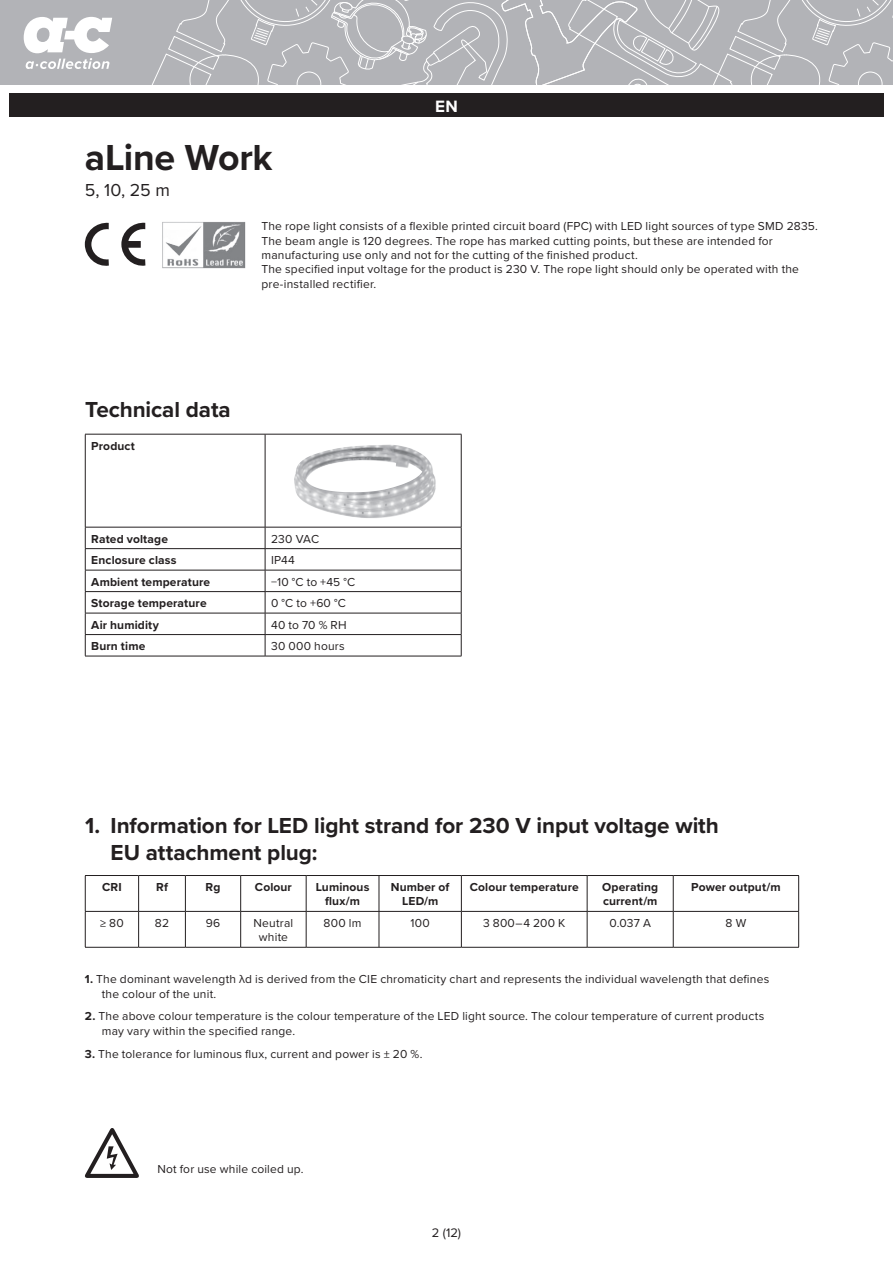
<style>
.page{position:relative;width:893px;height:1263px;background:#fff}
.page>*{position:absolute;margin:0;border:0;box-sizing:border-box;transform-origin:0 0}
.t1{font:700 37.5px "Proxima Nova";letter-spacing:-.01em;color:#231f20}
.t2{font:700 22.5px/27px "Proxima Nova";letter-spacing:-.005em;color:#231f20}
.t3{font:18px "Proxima Nova";color:#231f20}
.t4{font:700 17.1px "Proxima Nova";color:#fff}
.t5{font:12.9px "Proxima Nova";color:#231f20}
.t6{font:12px/14.4px "Proxima Nova";letter-spacing:.015em;color:#231f20}
.t7{font:700 12px/14.4px "Proxima Nova";letter-spacing:.01em;color:#231f20;text-align:center}
.s1{font-weight:700}
</style>
<div class="page">
<div style="left:0;top:0;width:893px;height:85px;background:#b2b3b7"></div>
<svg style="left:151px;top:0;width:742px;height:85px"></svg>
<svg style="left:24px;top:17px;width:88px;height:52px"></svg>
<div style="left:9px;top:93px;width:875px;height:24px;background:#231f20"></div>
<hr style="left:85px;top:434px;width:180px;height:1px;background:#231f20">
<hr style="left:85px;top:434px;width:1px;height:93px;background:#231f20">
<hr style="left:265px;top:434px;width:196px;height:1px;background:#231f20">
<hr style="left:265px;top:434px;width:1px;height:93px;background:#231f20">
<hr style="left:461px;top:434px;width:1px;height:93px;background:#231f20">
<hr style="left:85px;top:527px;width:180px;height:1px;background:#231f20">
<hr style="left:265px;top:527px;width:196px;height:1px;background:#231f20">
<hr style="left:85px;top:548px;width:180px;height:1px;background:#231f20">
<hr style="left:265px;top:548px;width:196px;height:1px;background:#231f20">
<hr style="left:85px;top:570px;width:180px;height:1px;background:#231f20">
<hr style="left:265px;top:570px;width:196px;height:1px;background:#231f20">
<hr style="left:85px;top:591px;width:180px;height:1px;background:#231f20">
<hr style="left:265px;top:591px;width:196px;height:1px;background:#231f20">
<hr style="left:85px;top:613px;width:180px;height:1px;background:#231f20">
<hr style="left:265px;top:613px;width:196px;height:1px;background:#231f20">
<hr style="left:85px;top:634px;width:180px;height:1px;background:#231f20">
<svg style="left:85px;top:527px;width:1px;height:129px"></svg>
<hr style="left:265px;top:634px;width:196px;height:1px;background:#231f20">
<svg style="left:265px;top:527px;width:1px;height:129px"></svg>
<svg style="left:461px;top:527px;width:1px;height:129px"></svg>
<hr style="left:85px;top:656px;width:180px;height:1px;background:#231f20">
<hr style="left:265px;top:656px;width:196px;height:1px;background:#231f20">
<img style="left:294px;top:445px;width:142px;height:73px">
<svg style="left:121px;top:223px;width:24px;height:43px"></svg>
<svg style="left:85px;top:223px;width:24px;height:43px"></svg>
<img style="left:162px;top:222px;width:84px;height:46px">
<hr style="left:85px;top:875px;width:54px;height:1px;background:#231f20">
<hr style="left:85px;top:876px;width:1px;height:35px;background:#231f20">
<hr style="left:139px;top:875px;width:46px;height:1px;background:#231f20">
<hr style="left:138px;top:876px;width:1px;height:35px;background:#231f20">
<hr style="left:185px;top:875px;width:56px;height:1px;background:#231f20">
<hr style="left:185px;top:876px;width:1px;height:35px;background:#231f20">
<hr style="left:241px;top:875px;width:65px;height:1px;background:#231f20">
<hr style="left:240px;top:876px;width:1px;height:35px;background:#231f20">
<hr style="left:306px;top:875px;width:73px;height:1px;background:#231f20">
<hr style="left:306px;top:876px;width:1px;height:35px;background:#231f20">
<hr style="left:379px;top:875px;width:82px;height:1px;background:#231f20">
<hr style="left:379px;top:876px;width:1px;height:35px;background:#231f20">
<hr style="left:461px;top:875px;width:126px;height:1px;background:#231f20">
<hr style="left:461px;top:876px;width:1px;height:35px;background:#231f20">
<hr style="left:587px;top:875px;width:86px;height:1px;background:#231f20">
<hr style="left:587px;top:876px;width:1px;height:35px;background:#231f20">
<hr style="left:673px;top:875px;width:126px;height:1px;background:#231f20">
<hr style="left:673px;top:876px;width:1px;height:35px;background:#231f20">
<hr style="left:798px;top:876px;width:1px;height:35px;background:#231f20">
<hr style="left:85px;top:911px;width:54px;height:1px;background:#231f20">
<hr style="left:85px;top:912px;width:1px;height:35px;background:#231f20">
<hr style="left:139px;top:911px;width:46px;height:1px;background:#231f20">
<hr style="left:138px;top:912px;width:1px;height:35px;background:#231f20">
<hr style="left:185px;top:911px;width:56px;height:1px;background:#231f20">
<hr style="left:185px;top:912px;width:1px;height:35px;background:#231f20">
<hr style="left:241px;top:911px;width:65px;height:1px;background:#231f20">
<hr style="left:240px;top:912px;width:1px;height:35px;background:#231f20">
<hr style="left:306px;top:911px;width:73px;height:1px;background:#231f20">
<hr style="left:306px;top:912px;width:1px;height:35px;background:#231f20">
<hr style="left:379px;top:911px;width:82px;height:1px;background:#231f20">
<hr style="left:379px;top:912px;width:1px;height:35px;background:#231f20">
<hr style="left:461px;top:911px;width:126px;height:1px;background:#231f20">
<hr style="left:461px;top:912px;width:1px;height:35px;background:#231f20">
<hr style="left:587px;top:911px;width:86px;height:1px;background:#231f20">
<hr style="left:587px;top:912px;width:1px;height:35px;background:#231f20">
<hr style="left:673px;top:911px;width:126px;height:1px;background:#231f20">
<hr style="left:673px;top:912px;width:1px;height:35px;background:#231f20">
<hr style="left:798px;top:912px;width:1px;height:35px;background:#231f20">
<hr style="left:85px;top:947px;width:54px;height:1px;background:#231f20">
<hr style="left:139px;top:947px;width:46px;height:1px;background:#231f20">
<hr style="left:185px;top:947px;width:56px;height:1px;background:#231f20">
<hr style="left:241px;top:947px;width:65px;height:1px;background:#231f20">
<hr style="left:306px;top:947px;width:73px;height:1px;background:#231f20">
<hr style="left:379px;top:947px;width:82px;height:1px;background:#231f20">
<hr style="left:461px;top:947px;width:126px;height:1px;background:#231f20">
<hr style="left:587px;top:947px;width:86px;height:1px;background:#231f20">
<hr style="left:673px;top:947px;width:126px;height:1px;background:#231f20">
<svg style="left:85px;top:1128px;width:54px;height:50px"></svg>
<h3 class="t4" style="left:435px;top:93px;width:24px">EN</h3>
<h1 class="t1" style="left:85px;top:129px;width:189px">aLine Work</h1>
<h3 class="t3" style="left:85px;top:176px;width:87px">5, 10, 25 m</h3>
<p class="t6" style="left:261px;top:219px;width:558px">The rope light consists of a flexible printed circuit board (FPC) with LED light sources of type SMD 2835.<br>The beam angle is 120 degrees. The rope has marked cutting points, but these are intended for manufacturing use only and not for the cutting of the finished product.<br>The specified input voltage for the product is 230 V. The rope light should only be operated with the pre-installed rectifier.</p>
<h2 class="t2" style="left:85px;top:396px;width:147px">Technical data</h2>
<p class="t7" style="left:91px;top:438px;width:45px">Product</p>
<p class="t7" style="left:91px;top:531px;width:78px">Rated voltage</p>
<p class="t6" style="left:271px;top:531px;width:50px">230 VAC</p>
<p class="t7" style="left:91px;top:553px;width:87px">Enclosure class</p>
<p class="t6" style="left:271px;top:552px;width:25px">IP44</p>
<p class="t7" style="left:91px;top:574px;width:120px">Ambient temperature</p>
<p class="t6" style="left:271px;top:574px;width:86px">−10 °C to +45 °C</p>
<p class="t7" style="left:91px;top:596px;width:117px">Storage temperature</p>
<p class="t6" style="left:271px;top:595px;width:76px">0 °C to +60 °C</p>
<p class="t7" style="left:91px;top:617px;width:69px">Air humidity</p>
<p class="t6" style="left:271px;top:617px;width:77px">40 to 70 % RH</p>
<p class="t7" style="left:91px;top:639px;width:56px">Burn time</p>
<p class="t6" style="left:271px;top:638px;width:75px">30 000 hours</p>
<h2 class="t2" style="left:111px;top:811px;width:610px;text-indent:-26px">1. Information for LED light strand for 230 V input voltage with<br>EU attachment plug:</h2>
<p class="t7" style="left:102px;top:879px;width:21px">CRI</p>
<p class="t7" style="left:156px;top:879px;width:13px">Rf</p>
<p class="t7" style="left:206px;top:879px;width:16px">Rg</p>
<p class="t7" style="left:255px;top:879px;width:39px">Colour</p>
<p class="t7" style="left:316px;top:879px;width:55px">Luminous flux/m</p>
<p class="t7" style="left:391px;top:879px;width:60px">Number of<br>LED/m</p>
<p class="t7" style="left:470px;top:879px;width:110px">Colour temperature</p>
<p class="t7" style="left:602px;top:879px;width:58px;text-align:left">Operating current/m</p>
<p class="t7" style="left:691px;top:879px;width:91px">Power output/m</p>
<p class="t6" style="left:100px;top:915px;width:25px">≥ 80</p>
<p class="t6" style="left:155px;top:915px;width:16px">82</p>
<p class="t6" style="left:206px;top:915px;width:16px">96</p>
<p class="t6" style="left:254px;top:915px;width:41px;text-align:center">Neutral white</p>
<p class="t6" style="left:324px;top:915px;width:39px">800 lm</p>
<p class="t6" style="left:410px;top:915px;width:21px">100</p>
<p class="t6" style="left:483px;top:915px;width:84px">3 800–4 200 K</p>
<p class="t6" style="left:609px;top:915px;width:43px">0.037 A</p>
<p class="t6" style="left:726px;top:915px;width:22px">8 W</p>
<p class="t6" style="left:102px;top:971px;width:669px;text-indent:-17px"><span class="s1">1.</span> The dominant wavelength λd is derived from the CIE chromaticity chart and represents the individual wavelength that defines the colour of the unit.</p>
<p class="t6" style="left:102px;top:1009px;width:664px;text-indent:-17px"><span class="s1">2.</span> The above colour temperature is the colour temperature of the LED light source. The colour temperature of current products may vary within the specified range.</p>
<p class="t6" style="left:85px;top:1046px;width:339px"><span class="s1">3.</span> The tolerance for luminous flux, current and power is ± 20 %.</p>
<p class="t6" style="left:157px;top:1161px;width:148px">Not for use while coiled up.</p>
<p class="t5" style="left:432px;top:1223px;width:31px">2 (12)</p>
</div>
